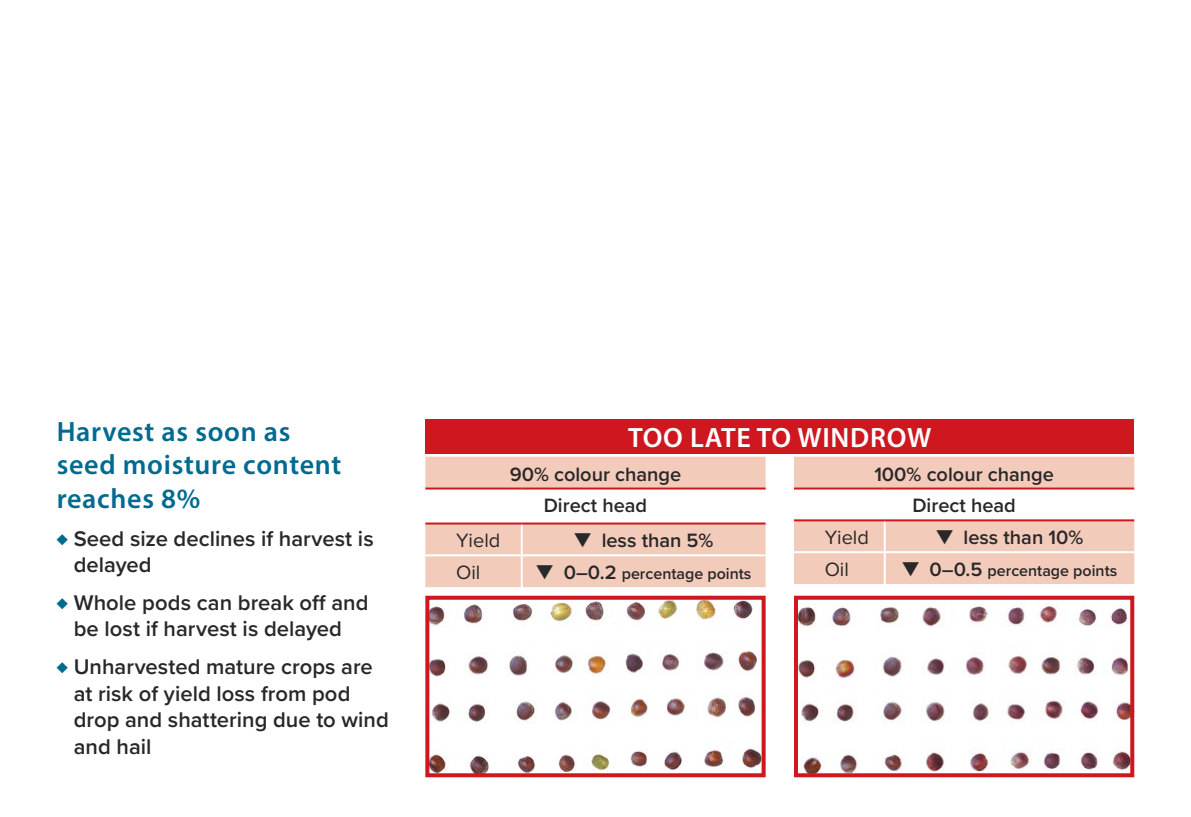
<style>
.page{position:relative;width:1191px;height:817px;background:#fff}
.page>*{position:absolute;margin:0;border:0;box-sizing:border-box;transform-origin:0 0}
.Heading_2{font:600 28px/33.6px "Myriad Pro";letter-spacing:.025em;color:#006a8f}
.Heading_2_rev_C{font:600 28px "Myriad Pro";letter-spacing:.025em;color:#fff}
.t1{font:600 22px/26.4px "Proxima Nova";color:#292829}
.table_head_C{font:600 20px "Proxima Nova";color:#292829}
.table_L{font:20px "Proxima Nova";color:#292829}
.table_head_C-2{font:600 16px "Proxima Nova";color:#292829}
.s1{color:#006a8f}
.s2{font-size:20px}
</style>
<div class="page">
<div style="left:794px;top:456px;width:340px;height:128px;background:#f3cbbb"></div>
<div style="left:794px;top:488px;width:340px;height:32px;background:#fff"></div>
<hr style="left:883px;top:521px;width:2px;height:30px;background:#fff">
<hr style="left:794px;top:551px;width:90px;height:2px;background:#fff">
<hr style="left:884px;top:551px;width:250px;height:2px;background:#fff">
<hr style="left:883px;top:553px;width:2px;height:31px;background:#fff">
<hr style="left:794px;top:487px;width:90px;height:2px;background:#ce171e">
<hr style="left:884px;top:487px;width:250px;height:2px;background:#ce171e">
<hr style="left:794px;top:519px;width:90px;height:2px;background:#ce171e">
<hr style="left:884px;top:519px;width:250px;height:2px;background:#ce171e">
<img style="left:799px;top:604px;width:330px;height:168px">
<div style="left:794px;top:595px;width:340px;height:182px;border:4px solid #ce171e"></div>
<div style="left:425px;top:456px;width:340px;height:131px;background:#f3cbbb"></div>
<div style="left:425px;top:488px;width:340px;height:35px;background:#fff"></div>
<hr style="left:521px;top:524px;width:2px;height:30px;background:#fff">
<hr style="left:425px;top:554px;width:97px;height:2px;background:#fff">
<hr style="left:522px;top:554px;width:243px;height:2px;background:#fff">
<hr style="left:521px;top:556px;width:2px;height:31px;background:#fff">
<hr style="left:425px;top:487px;width:97px;height:2px;background:#ce171e">
<hr style="left:522px;top:487px;width:243px;height:2px;background:#ce171e">
<hr style="left:425px;top:522px;width:97px;height:2px;background:#ce171e">
<hr style="left:522px;top:522px;width:243px;height:2px;background:#ce171e">
<img style="left:430px;top:600px;width:330px;height:172px">
<div style="left:425px;top:595px;width:340px;height:182px;border:4px solid #ce171e"></div>
<div style="left:425px;top:420px;width:709px;height:34px;background:#ce171e"></div>
<p class="Heading_2" style="left:57px;top:414px;width:235px">Harvest as soon as</p>
<p class="Heading_2_rev_C" style="left:628px;top:420px;width:305px">TOO LATE TO WINDROW</p>
<p class="Heading_2" style="left:57px;top:447px;width:286px">seed moisture content reaches 8%</p>
<p class="t1" style="left:74px;top:524px;width:301px;text-indent:-17px"><span class="s1">♦</span> Seed size declines if harvest is delayed</p>
<p class="t1" style="left:57px;top:588px;width:313px;text-align:center"><span class="s1">♦</span> Whole pods can break off and be lost if harvest is delayed</p>
<p class="t1" style="left:74px;top:653px;width:317px;text-indent:-17px"><span class="s1">♦</span> Unharvested mature crops are at risk of yield loss from pod drop and shattering due to wind and hail</p>
<p class="table_head_C" style="left:509px;top:459px;width:173px">90% colour change</p>
<p class="table_head_C" style="left:544px;top:490px;width:105px">Direct head</p>
<p class="table_head_C" style="left:874px;top:459px;width:181px">100% colour change</p>
<p class="table_head_C" style="left:912px;top:490px;width:105px">Direct head</p>
<p class="table_L" style="left:824px;top:522px;width:46px">Yield</p>
<p class="table_head_C" style="left:935px;top:522px;width:149px">▼ less than 10%</p>
<p class="table_L" style="left:824px;top:554px;width:26px">Oil</p>
<p class="table_head_C-2" style="left:901px;top:558px;width:217px">▼ <span class="s2">0–0.5</span> percentage points</p>
<p class="table_L" style="left:456px;top:525px;width:46px">Yield</p>
<p class="table_head_C" style="left:574px;top:525px;width:141px">▼ less than 5%</p>
<p class="table_L" style="left:456px;top:557px;width:26px">Oil</p>
<p class="table_head_C-2" style="left:536px;top:561px;width:217px">▼ <span class="s2">0–0.2</span> percentage points</p>
</div>
